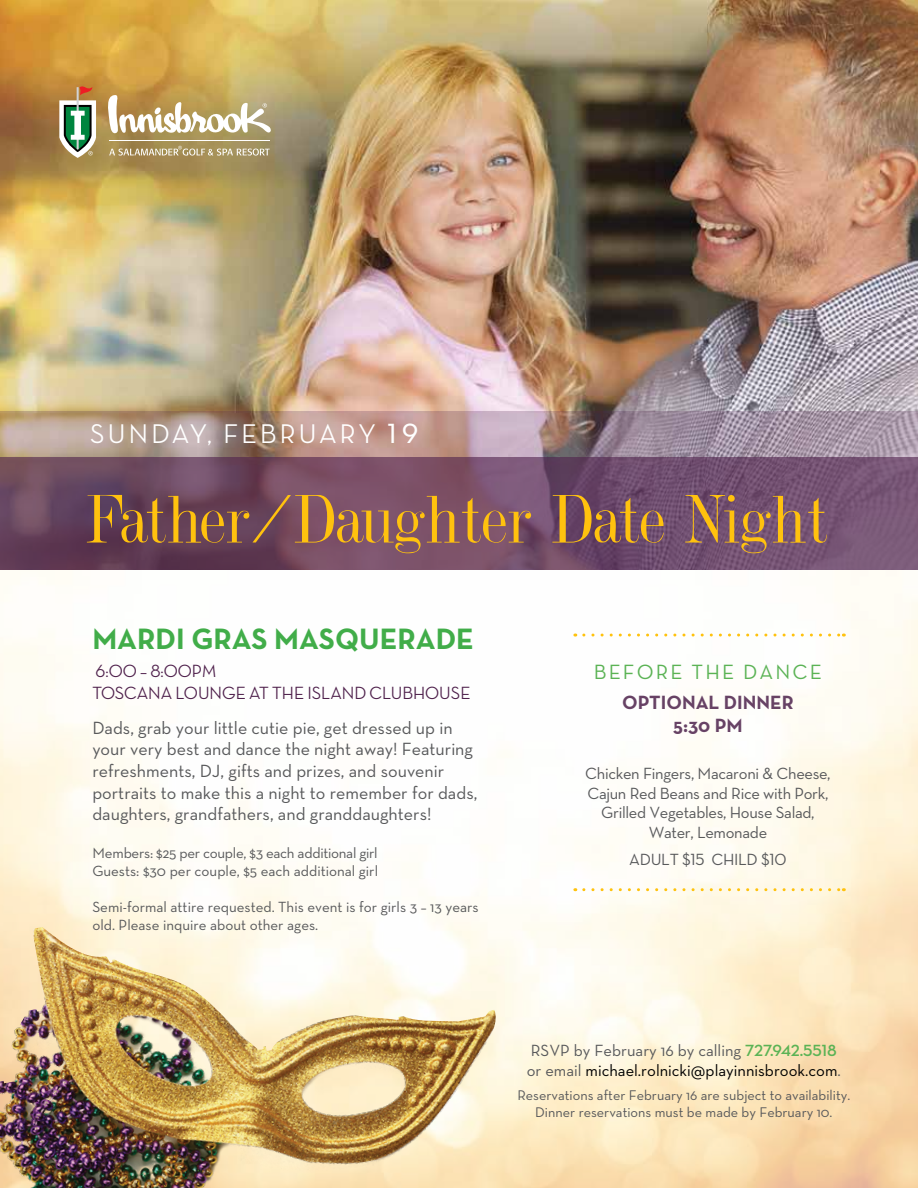
<style>
.page{position:relative;width:918px;height:1188px;background:#fff}
.page>*{position:absolute;margin:0;border:0;box-sizing:border-box;transform-origin:0 0}
.t1{font:72px "Dubiel Plain";color:#ffc20e}
.t2{font:700 30px "Neutra Text";color:#41ad49}
.t3{font:500 27.45px "Neutra Disp";letter-spacing:.12em;color:#fff}
.t4{font:21px "Neutra Text Book SC";letter-spacing:.1em;color:#5bb355}
.t5{font:700 19.5px/23.4px "Neutra Text";color:#674265;text-align:center}
.t6{font:18px/21.6px "Neutra Text";color:#58595b}
.t7{font:18px/21.6px "Neutra Disp Medium Alt";color:#4f214c}
.t8{font:16.5px/19.8px "Neutra Text";letter-spacing:-.02em;color:#58595b;text-align:center}
.t9{font:16.5px/19.8px "Neutra Text";color:#000}
.t10{font:16.5px "Neutra Text Book Alt";letter-spacing:-.02em;color:#58595b}
.t11{font:15px/18px "Neutra Text";color:#58595b}
.t12{font:14.25px/17.1px "Neutra Text";color:#58595b;text-align:center}
.s1{font-size:37.5px}
.s2{color:#58595b}
.s3{font-family:"Neutra Disp Bold Alt";color:#5bb355}
</style>
<div class="page">
<img style="left:0;top:570px;width:918px;height:618px">
<img style="left:0;top:0;width:918px;height:457px">
<svg style="left:0;top:457px;width:918px;height:113px;background:#704c67"></svg>
<svg style="left:0;top:411px;width:918px;height:45px;background:#ad9494"></svg>
<img style="left:0;top:927px;width:503px;height:261px">
<svg style="left:109px;top:146px;width:161px;height:10px;background:#b8a87e"></svg>
<hr style="left:109px;top:140px;width:161px;height:1px;background:#fff">
<svg style="left:106px;top:94px;width:165px;height:41px"></svg>
<svg style="left:59px;top:86px;width:37px;height:72px"></svg>
<svg style="left:584px;top:634px;width:260px;height:3px"></svg>
<svg style="left:584px;top:888px;width:260px;height:3px"></svg>
<h3 class="t3" style="left:90px;top:419px;width:330px">SUNDAY, FEBRUARY <span class="s1">19</span></h3>
<h1 class="t1" style="left:85px;top:482px;width:744px">Father/Daughter Date Night</h1>
<h2 class="t2" style="left:92px;top:620px;width:383px">MARDI GRAS MASQUERADE</h2>
<p class="t7" style="left:92px;top:660px;width:380px">6:00 – 8:00PM<br>TOSCANA LOUNGE AT THE ISLAND CLUBHOUSE</p>
<p class="t6" style="left:92px;top:716px;width:387px">Dads, grab your little cutie pie, get dressed up in your very best and dance the night away! Featuring refreshments, DJ, gifts and prizes, and souvenir portraits to make this a night to remember for dads, daughters, grandfathers, and granddaughters!</p>
<p class="t11" style="left:92px;top:844px;width:287px">Members: $25 per couple, $3 each additional girl<br>Guests: $30 per couple, $5 each additional girl</p>
<p class="t11" style="left:92px;top:898px;width:388px">Semi-formal attire requested. This event is for girls 3 – 13 years old. Please inquire about other ages.</p>
<p class="t4" style="left:594px;top:659px;width:230px">BEFORE THE DANCE</p>
<p class="t5" style="left:622px;top:690px;width:173px">OPTIONAL DINNER<br>5:30 PM</p>
<p class="t8" style="left:585px;top:763px;width:247px">Chicken Fingers, Macaroni &amp; Cheese,<br>Cajun Red Beans and Rice with Pork,<br>Grilled Vegetables, House Salad,<br>Water, Lemonade</p>
<p class="t10" style="left:629px;top:849px;width:159px">ADULT $15 CHILD $10</p>
<p class="t9" style="left:527px;top:1040px;width:316px"><span class="s2">RSVP by February 16 by calling</span> <span class="s3">727.942.5518 </span><span class="s2">or email</span> michael.rolnicki@playinnisbrook.com<span class="s2">.</span></p>
<p class="t12" style="left:517px;top:1086px;width:334px">Reservations after February 16 are subject to availability.<br>Dinner reservations must be made by February 10.</p>
</div>
